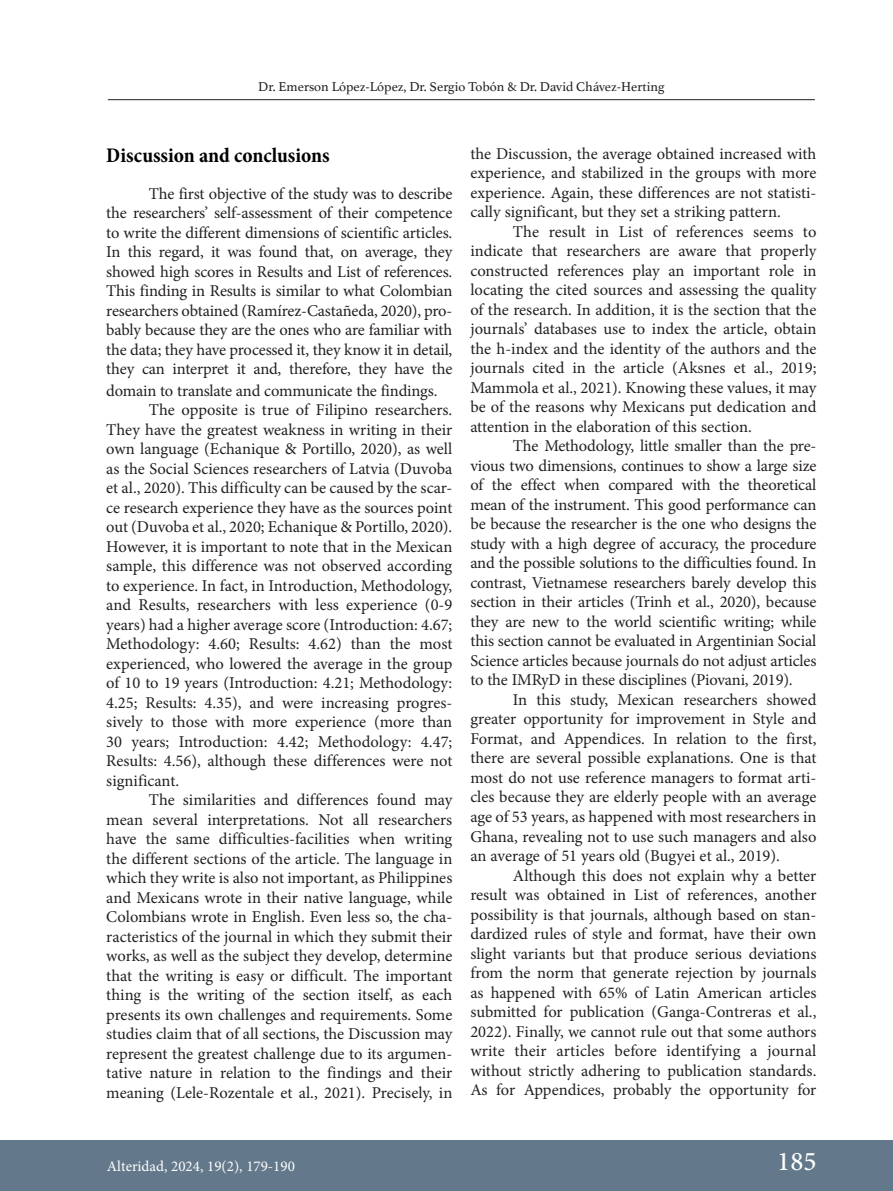
<style>
.page{position:relative;width:893px;height:1191px;background:#fff}
.page>*{position:absolute;margin:0;border:0;box-sizing:border-box;transform-origin:0 0}
.t1{font:500 27px "Minion Pro";color:#fff}
.t2{font:700 condensed 21px "Minion Pro";color:#000}
.Párrafo{font:16.5px/19.5px "Minion Pro";letter-spacing:-.005em;color:#231f20;text-align:justify}
.t3{font:15px "Minion Pro";color:#fff}
.t4{font:13.5px "Athelas";color:#231f20}
</style>
<div class="page">
<hr style="left:108px;top:99px;width:707px;height:1px;background:#231f20">
<div style="left:1px;top:1140px;width:892px;height:51px;background:#63798b"></div>
<p class="t4" style="left:258px;top:76px;width:408px">Dr. Emerson López-López, Dr. Sergio Tobón &amp; Dr. David Chávez-Herting</p>
<p class="t2" style="left:106px;top:141px;width:225px">Discussion and conclusions</p>
<p class="Párrafo" style="left:106px;top:184px;width:348px;text-indent:43px">The first objective of the study was to describe the researchers’ self-assessment of their competence to write the different dimensions of scientific articles.<br>In this regard, it was found that, on average, they showed high scores in Results and List of references.<br>This finding in Results is similar to what Colombian researchers obtained (Ramírez-Castañeda, 2020), pro&shy;bably because they are the ones who are familiar with the data; they have processed it, they know it in detail, they can interpret it and, therefore, they have the</p>
<p class="Párrafo" style="left:106px;top:381px;width:333px">domain to translate and communicate the findings.</p>
<p class="Párrafo" style="left:106px;top:400px;width:348px;text-indent:43px">The opposite is true of Filipino researchers.<br>They have the greatest weakness in writing in their own language (Echanique &amp; Portillo, 2020), as well as the Social Sciences researchers of Latvia (Duvoba et al., 2020). This difficulty can be caused by the scar&shy;ce research experience they have as the sources point out (Duvoba et al., 2020; Echanique &amp; Portillo, 2020).<br>However, it is important to note that in the Mexican sample, this difference was not observed according to experience. In fact, in Introduction, Methodology, and Results, researchers with less experience (0-9 years) had a higher average score (Introduction: 4.67; Methodology: 4.60; Results: 4.62) than the most experienced, who lowered the average in the group of 10 to 19 years (Introduction: 4.21; Methodology:<br>4.25; Results: 4.35), and were increasing progres&shy;sively to those with more experience (more than 30 years; Introduction: 4.42; Methodology: 4.47; Results: 4.56), although these differences were not significant.</p>
<p class="Párrafo" style="left:106px;top:790px;width:348px;text-indent:43px">The similarities and differences found may mean several interpretations. Not all researchers have the same difficulties-facilities when writing the different sections of the article. The language in which they write is also not important, as Philippines and Mexicans wrote in their native language, while Colombians wrote in English. Even less so, the cha&shy;racteristics of the journal in which they submit their works, as well as the subject they develop, determine that the writing is easy or difficult. The important thing is the writing of the section itself, as each presents its own challenges and requirements. Some studies claim that of all sections, the Discussion may represent the greatest challenge due to its argumen&shy;tative nature in relation to the findings and their meaning (Lele-Rozentale et al., 2021). Precisely, in</p>
<p class="Párrafo" style="left:470px;top:144px;width:348px">the Discussion, the average obtained increased with experience, and stabilized in the groups with more experience. Again, these differences are not statisti&shy;cally significant, but they set a striking pattern.</p>
<p class="Párrafo" style="left:470px;top:222px;width:348px;text-indent:43px">The result in List of references seems to indicate that researchers are aware that properly constructed references play an important role in locating the cited sources and assessing the quality of the research. In addition, it is the section that the journals’ databases use to index the article, obtain the h-index and the identity of the authors and the journals cited in the article (Aksnes et al., 2019; Mammola et al., 2021). Knowing these values, it may be of the reasons why Mexicans put dedication and attention in the elaboration of this section.</p>
<p class="Párrafo" style="left:470px;top:436px;width:348px;text-indent:43px">The Methodology, little smaller than the pre&shy;vious two dimensions, continues to show a large size of the effect when compared with the theoretical mean of the instrument. This good performance can be because the researcher is the one who designs the study with a high degree of accuracy, the procedure and the possible solutions to the difficulties found. In contrast, Vietnamese researchers barely develop this section in their articles (Trinh et al., 2020), because they are new to the world scientific writing; while this section cannot be evaluated in Argentinian Social Science articles because journals do not adjust articles to the IMRyD in these disciplines (Piovani, 2019).</p>
<p class="Párrafo" style="left:470px;top:690px;width:348px;text-indent:43px">In this study, Mexican researchers showed greater opportunity for improvement in Style and Format, and Appendices. In relation to the first, there are several possible explanations. One is that most do not use reference managers to format arti&shy;cles because they are elderly people with an average age of 53 years, as happened with most researchers in Ghana, revealing not to use such managers and also an average of 51 years old (Bugyei et al., 2019).</p>
<p class="Párrafo" style="left:470px;top:865px;width:348px;text-indent:43px">Although this does not explain why a better result was obtained in List of references, another possibility is that journals, although based on stan&shy;dardized rules of style and format, have their own slight variants but that produce serious deviations from the norm that generate rejection by journals as happened with 65% of Latin American articles submitted for publication (Ganga-Contreras et al., 2022). Finally, we cannot rule out that some authors write their articles before identifying a journal without strictly adhering to publication standards.<br>As for Appendices, probably the opportunity for</p>
<p class="t3" style="left:107px;top:1156px;width:189px">Alteridad, 2024, 19(2), 179-190</p>
<h1 class="t1" style="left:777px;top:1143px;width:41px">185</h1>
</div>
